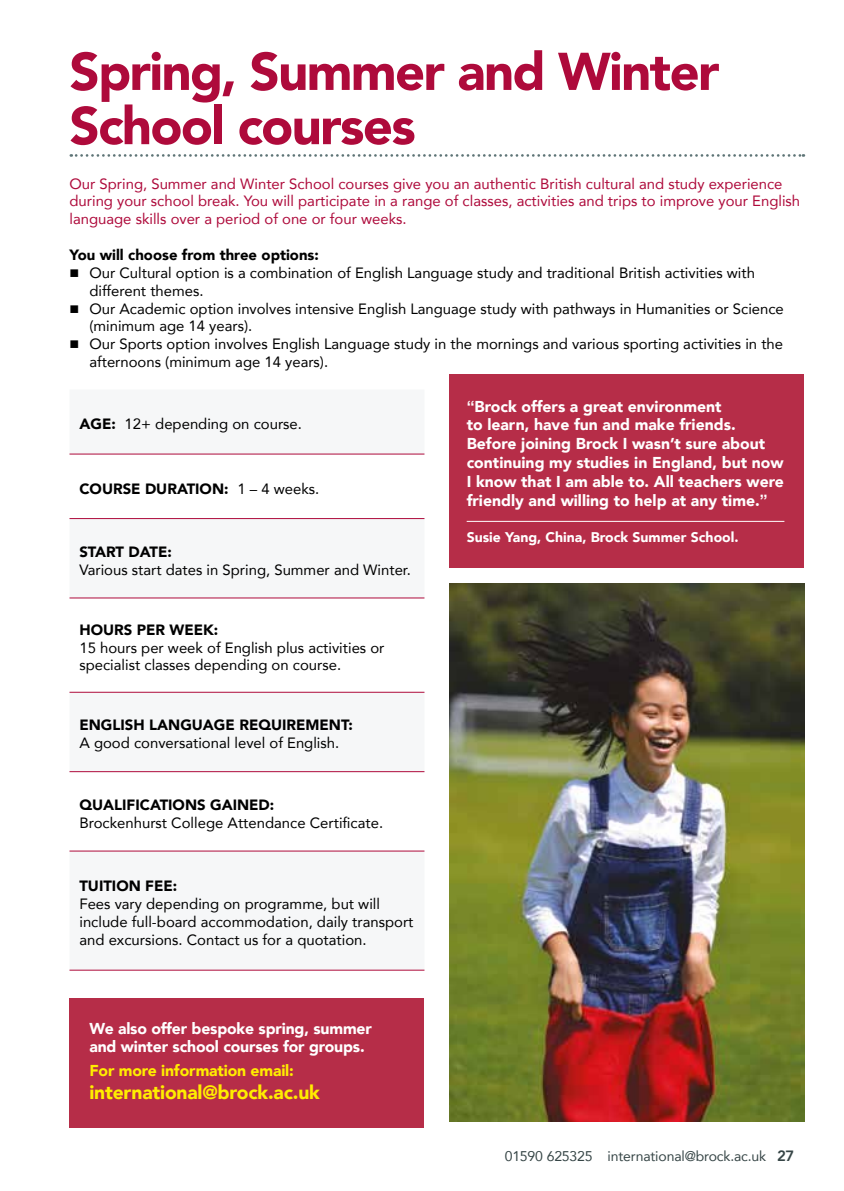
<style>
.page{position:relative;width:844px;height:1191px;background:#fff}
.page>*{position:absolute;margin:0;border:0;box-sizing:border-box;transform-origin:0 0}
.t1{font:900 52.5px/54.2px "Avenir";letter-spacing:-.03em;color:#ae0a3b}
.t2{font:900 19.25px "Avenir";letter-spacing:-.01em;color:#ffed00}
.t3{font:900 15.75px/18.9px "Avenir";color:#fff}
.t4{font:900 15.75px "Avenir";letter-spacing:-.01em;color:#ffed00}
.t5{font:14.88px/17.8px "Avenir";color:#000}
.t6{font:14.88px/17.8px "Avenir";color:#ae0a3b}
.t7{font:900 14.88px "Avenir";color:#000}
.t8{font:14px "Avenir";letter-spacing:-.01em;color:#364546}
.t9{font:900 14px "Avenir";color:#fff}
.s1{font-weight:900}
.s2{font-weight:400}
.s3{font-family:"Arial";font-weight:700}
.s4{font-weight:800;font-size:14.88px}
</style>
<div class="page">
<img style="left:449px;top:583px;width:355px;height:538px">
<div style="left:69px;top:998px;width:355px;height:129px;background:#b62d48"></div>
<svg style="left:71px;top:154px;width:732px;height:3px"></svg>
<svg style="left:69px;top:454px;width:355px;height:398px"></svg>
<hr style="left:69px;top:453px;width:355px;height:1px;background:#ae0a3b">
<hr style="left:69px;top:518px;width:355px;height:1px;background:#ae0a3b">
<hr style="left:69px;top:597px;width:355px;height:1px;background:#ae0a3b">
<hr style="left:69px;top:692px;width:355px;height:1px;background:#ae0a3b">
<hr style="left:69px;top:771px;width:355px;height:1px;background:#ae0a3b">
<hr style="left:69px;top:850px;width:355px;height:1px;background:#ae0a3b">
<hr style="left:69px;top:969px;width:355px;height:1px;background:#ae0a3b">
<div style="left:449px;top:375px;width:355px;height:193px;background:#b62d48"></div>
<hr style="left:466px;top:521px;width:318px;height:1px;background:#fff">
<h1 class="t1" style="left:69px;top:43px;width:651px">Spring, Summer and Winter<br>School courses</h1>
<p class="t6" style="left:69px;top:174px;width:732px">Our Spring, Summer and Winter School courses give you an authentic British cultural and study experience during your school break. You will participate in a range of classes, activities and trips to improve your English language skills over a period of one or four weeks.</p>
<p class="t7" style="left:69px;top:242px;width:251px">You will choose from three options:</p>
<p class="t5" style="left:89px;top:263px;width:695px">Our Cultural option is a combination of English Language study and traditional British activities with different themes.<br>Our Academic option involves intensive English Language study with pathways in Humanities or Science (minimum age 14 years).<br>Our Sports option involves English Language study in the mornings and various sporting activities in the afternoons (minimum age 14 years).</p>
<p class="t5" style="left:79px;top:414px;width:224px"><span class="s1">AGE:</span> 12+ depending on course.</p>
<p class="t7" style="left:79px;top:476px;width:241px">COURSE DURATION: <span class="s2">1 – 4 weeks.</span></p>
<p class="t7" style="left:79px;top:539px;width:94px">START DATE:</p>
<p class="t5" style="left:79px;top:560px;width:333px">Various start dates in Spring, Summer and Winter.</p>
<p class="t7" style="left:79px;top:617px;width:140px">HOURS PER WEEK:</p>
<p class="t5" style="left:79px;top:638px;width:306px">15 hours per week of English plus activities or specialist classes depending on course.</p>
<p class="t7" style="left:79px;top:712px;width:275px">ENGLISH LANGUAGE REQUIREMENT:</p>
<p class="t5" style="left:79px;top:734px;width:261px">A good conversational level of English.</p>
<p class="t7" style="left:79px;top:792px;width:196px">QUALIFICATIONS GAINED:</p>
<p class="t5" style="left:79px;top:813px;width:305px">Brockenhurst College Attendance Certificate.</p>
<p class="t7" style="left:79px;top:873px;width:99px">TUITION FEE:</p>
<p class="t5" style="left:79px;top:894px;width:335px">Fees vary depending on programme, but will include full-board accommodation, daily transport and excursions. Contact us for a quotation.</p>
<p class="t3" style="left:89px;top:1018px;width:284px">We also offer bespoke spring, summer and winter school courses for groups.</p>
<p class="t4" style="left:89px;top:1057px;width:206px">For more information email:</p>
<p class="t2" style="left:89px;top:1076px;width:232px">international@brock.ac.uk</p>
<p class="t3" style="left:466px;top:396px;width:318px"><span class="s3">“</span>Brock offers a great environment<br>to learn, have fun and make friends.<br>Before joining Brock I wasn’t sure about continuing my studies in England, but now I know that I am able to. All teachers were friendly and willing to help at any time.<span class="s3">”</span></p>
<p class="t9" style="left:466px;top:525px;width:273px">Susie Yang, China, Brock Summer School.</p>
<p class="t8" style="left:504px;top:1145px;width:291px">01590 625325 international@brock.ac.uk <span class="s4">27</span></p>
</div>
